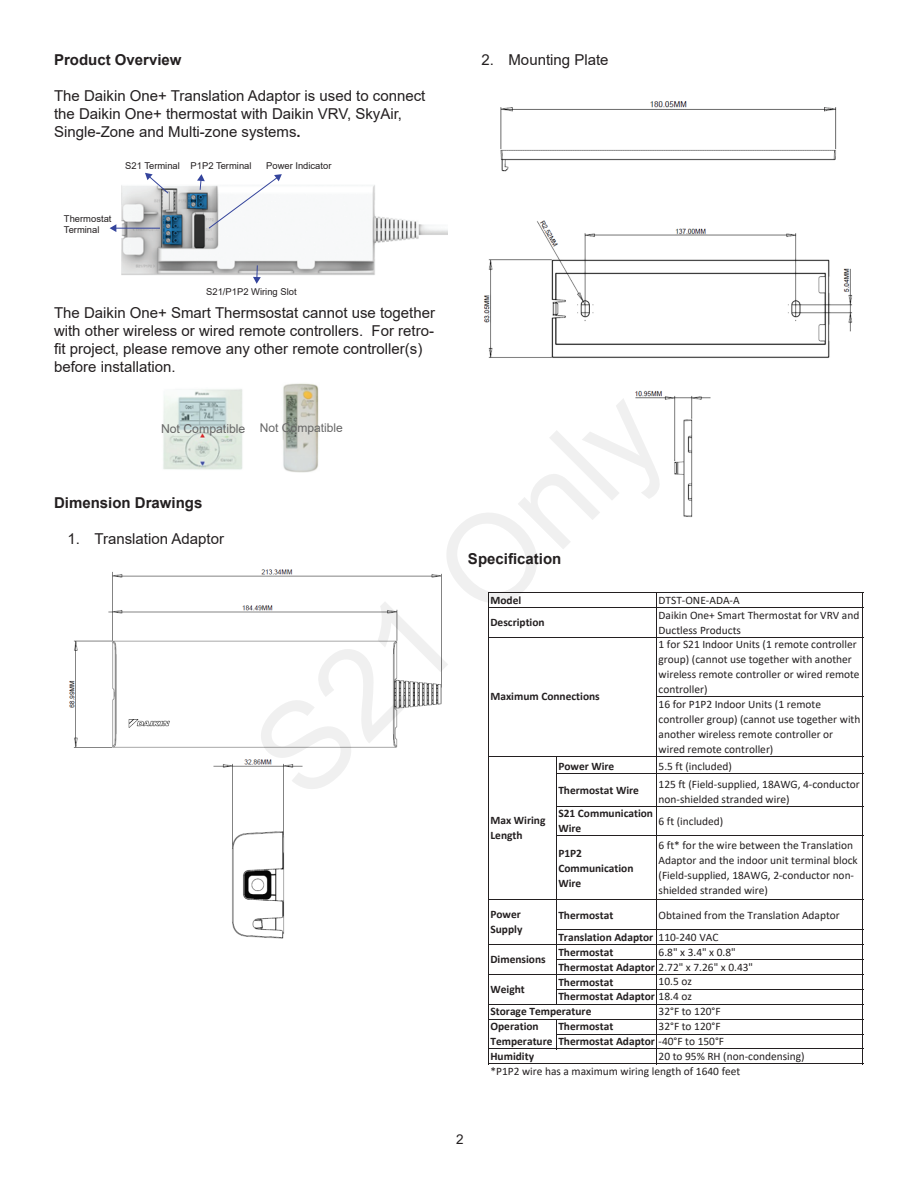
<style>
.page{position:relative;width:918px;height:1188px;background:#fff}
.page>*{position:absolute;margin:0;border:0;box-sizing:border-box;transform-origin:0 0}
.t1{font:15px/18px "Arial";color:#231f20}
.t2{font:700 15px "Arial";color:#231f20}
.t3{font:13.5px "Arial";color:#231f20}
.t4{font:12.3px "Arial";color:#666}
.t5{font:12px "Arial";color:#666}
.t6{font:11.4px/14.9px "Calibri";color:#231f20}
.t7{font:700 11.4px/14.9px "Calibri";color:#231f20}
.t8{font:9.45px/11.2px "Arial";color:#231f20}
.s1{font-weight:700}
.s2{font-weight:400}
</style>
<div class="page">
<img style="left:116px;top:185px;width:332px;height:90px">
<svg style="left:145px;top:173px;width:24px;height:21px"></svg>
<svg style="left:197px;top:174px;width:85px;height:55px"></svg>
<hr style="left:115px;top:228px;width:45px;height:1px;background:#34449c">
<svg style="left:110px;top:224px;width:6px;height:8px"></svg>
<svg style="left:253px;top:265px;width:8px;height:19px"></svg>
<img style="left:163px;top:389px;width:80px;height:81px">
<img style="left:282px;top:383px;width:37px;height:89px">
<img style="left:69px;top:569px;width:373px;height:179px">
<img style="left:213px;top:759px;width:90px;height:180px">
<img style="left:500px;top:101px;width:337px;height:71px">
<img style="left:484px;top:220px;width:369px;height:138px">
<img style="left:635px;top:390px;width:76px;height:128px">
<hr style="left:556px;top:757px;width:1px;height:248px;background:#231f20">
<hr style="left:488px;top:592px;width:1px;height:472px;background:#231f20">
<hr style="left:656px;top:593px;width:1px;height:471px;background:#231f20">
<hr style="left:862px;top:593px;width:1px;height:471px;background:#231f20">
<svg style="left:556px;top:1020px;width:1px;height:28px"></svg>
<hr style="left:489px;top:592px;width:374px;height:1px;background:#231f20">
<hr style="left:489px;top:607px;width:374px;height:1px;background:#231f20">
<hr style="left:489px;top:637px;width:374px;height:1px;background:#231f20">
<hr style="left:657px;top:696px;width:206px;height:1px;background:#231f20">
<hr style="left:489px;top:756px;width:374px;height:1px;background:#231f20">
<hr style="left:557px;top:773px;width:306px;height:1px;background:#231f20">
<hr style="left:557px;top:806px;width:306px;height:1px;background:#231f20">
<hr style="left:557px;top:835px;width:306px;height:1px;background:#231f20">
<hr style="left:489px;top:899px;width:374px;height:1px;background:#231f20">
<hr style="left:557px;top:929px;width:306px;height:1px;background:#231f20">
<hr style="left:489px;top:944px;width:374px;height:1px;background:#231f20">
<hr style="left:557px;top:959px;width:306px;height:1px;background:#231f20">
<hr style="left:489px;top:974px;width:374px;height:1px;background:#231f20">
<hr style="left:557px;top:989px;width:306px;height:1px;background:#231f20">
<hr style="left:489px;top:1004px;width:374px;height:1px;background:#231f20">
<hr style="left:489px;top:1019px;width:374px;height:1px;background:#231f20">
<hr style="left:557px;top:1034px;width:306px;height:1px;background:#231f20">
<hr style="left:489px;top:1048px;width:374px;height:1px;background:#231f20">
<hr style="left:489px;top:1063px;width:374px;height:1px;background:#231f20">
<p class="t2" style="left:54px;top:49px;width:129px">Product Overview</p>
<p class="t1" style="left:54px;top:87px;width:373px">The Daikin One+ Translation Adaptor is used to connect the Daikin One+ thermostat with Daikin VRV, SkyAir,<br>Single-Zone and Multi-zone systems<span class="s1">.</span></p>
<p class="t8" style="left:125px;top:160px;width:128px">S21 Terminal P1P2 Terminal</p>
<p class="t8" style="left:266px;top:160px;width:67px">Power Indicator</p>
<p class="t8" style="left:64px;top:213px;width:49px">Thermostat<br>Terminal</p>
<p class="t8" style="left:206px;top:286px;width:92px">S21/P1P2 Wiring Slot</p>
<p class="t1" style="left:54px;top:303px;width:383px">The Daikin One+ Smart Thermsostat cannot use together with other wireless or wired remote controllers. For retro&shy;fit project, please remove any other remote controller(s) before installation.</p>
<p class="t4" style="left:161px;top:420px;width:86px">Not Compatible</p>
<p class="t5" style="left:260px;top:420px;width:84px">Not Compatible</p>
<p class="t1" style="left:482px;top:51px;width:129px">2. Mounting Plate</p>
<p class="t2" style="left:54px;top:492px;width:150px">Dimension Drawings</p>
<p class="t1" style="left:68px;top:530px;width:158px">1. Translation Adaptor</p>
<p class="t2" style="left:468px;top:548px;width:95px">Specification</p>
<p class="t7" style="left:490px;top:589px;width:56px;line-height:22px">Model<br>Description</p>
<p class="t7" style="left:490px;top:689px;width:111px">Maximum Connections</p>
<p class="t6" style="left:659px;top:592px;width:203px">DTST-ONE-ADA-A<br>Daikin One+ Smart Thermostat for VRV and<br>Ductless Products<br>1 for S21 Indoor Units (1 remote controller group) (cannot use together with another wireless remote controller or wired remote controller)<br>16 for P1P2 Indoor Units (1 remote controller group) (cannot use together with another wireless remote controller or wired remote controller)</p>
<p class="t3" style="left:456px;top:1130px;width:9px">2</p>
<p class="t7" style="left:558px;top:758px;width:58px">Power Wire</p>
<p class="t6" style="left:659px;top:758px;width:75px">5.5 ft (included)</p>
<p class="t7" style="left:558px;top:783px;width:82px">Thermostat Wire</p>
<p class="t6" style="left:659px;top:776px;width:203px">125 ft (Field-supplied, 18AWG, 4-conductor non-shielded stranded wire)</p>
<p class="t7" style="left:558px;top:806px;width:96px">S21 Communication<br>Wire</p>
<p class="t6" style="left:659px;top:814px;width:66px">6 ft (included)</p>
<p class="t7" style="left:558px;top:846px;width:77px">P1P2<br>Communication<br>Wire</p>
<p class="t6" style="left:659px;top:838px;width:201px">6 ft* for the wire between the Translation Adaptor and the indoor unit terminal block (Field-supplied, 18AWG, 2-conductor non&shy;shielded stranded wire)</p>
<p class="t7" style="left:558px;top:907px;width:57px">Thermostat</p>
<p class="t7" style="left:490px;top:813px;width:56px">Max Wiring<br>Length</p>
<p class="t6" style="left:558px;top:904px;width:283px;line-height:22.2px;text-indent:100px">Obtained from the Translation Adaptor<br><span class="s1">Translation Adaptor</span> 110-240 VAC</p>
<p class="t7" style="left:558px;top:944px;width:57px">Thermostat</p>
<p class="t7" style="left:490px;top:907px;width:33px">Power<br>Supply</p>
<p class="t6" style="left:558px;top:944px;width:196px;text-indent:100px">6.8" x 3.4" x 0.8"<br><span class="s1">Thermostat Adaptor</span> 2.72" x 7.26" x 0.43"<br><span class="s1">Thermostat</span></p>
<p class="t7" style="left:490px;top:952px;width:57px">Dimensions</p>
<p class="t7" style="left:490px;top:981px;width:36px">Weight</p>
<p class="t7" style="left:490px;top:1019px;width:64px">Operation<br>Temperature<br>Humidity</p>
<p class="t6" style="left:659px;top:974px;width:35px">10.5 oz</p>
<p class="t7" style="left:558px;top:989px;width:135px">Thermostat Adaptor <span class="s2">18.4 oz</span></p>
<p class="t6" style="left:659px;top:1004px;width:64px">32°F to 120°F</p>
<p class="t7" style="left:558px;top:1019px;width:57px">Thermostat</p>
<p class="t6" style="left:659px;top:1019px;width:64px">32°F to 120°F</p>
<p class="t7" style="left:558px;top:1034px;width:167px">Thermostat Adaptor <span class="s2">-40°F to 150°F</span></p>
<p class="t6" style="left:659px;top:1048px;width:148px">20 to 95% RH (non-condensing)</p>
<p class="t6" style="left:490px;top:1063px;width:251px">*P1P2 wire has a maximum wiring length of 1640 feet</p>
<p class="t7" style="left:490px;top:1004px;width:102px">Storage Temperature</p>
</div>
